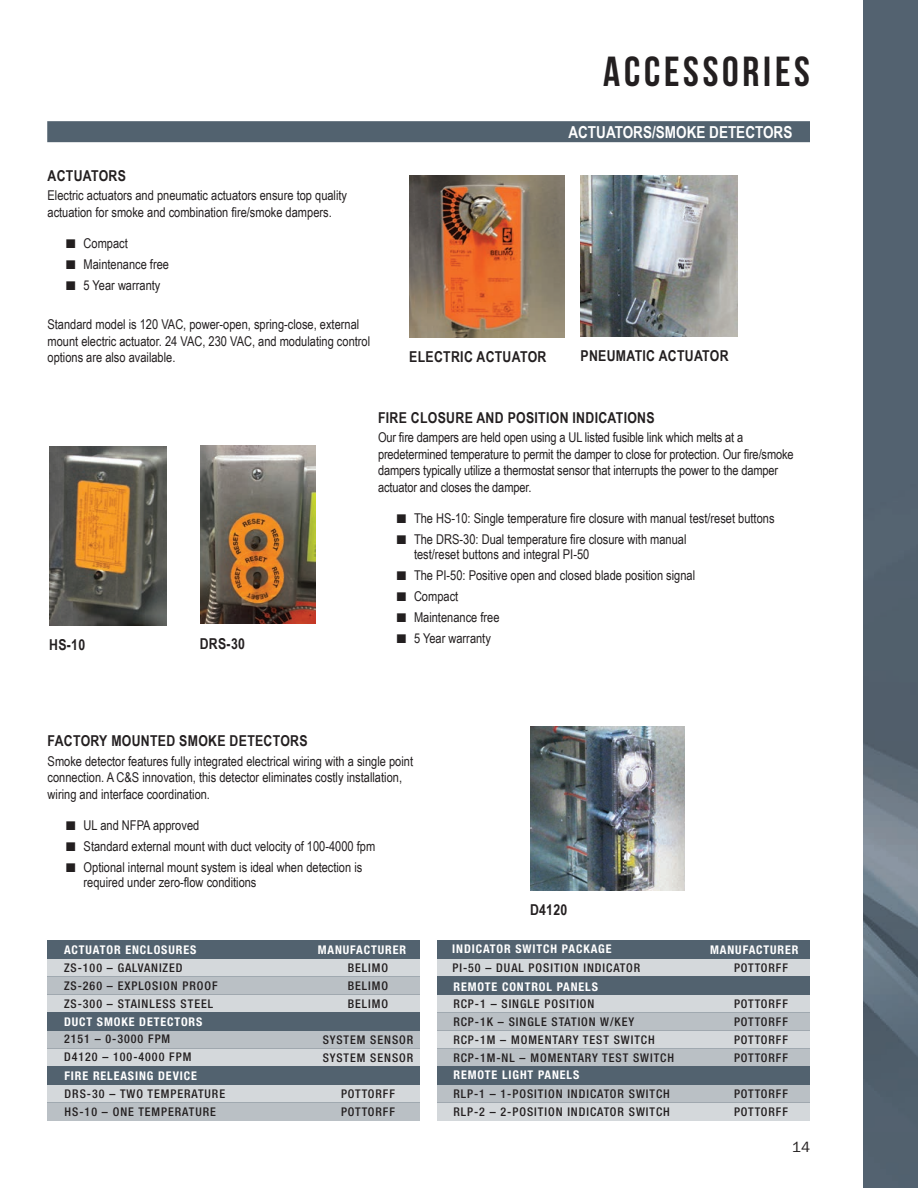
<style>
.page{position:relative;width:918px;height:1188px;background:#fff}
.page>*{position:absolute;margin:0;border:0;box-sizing:border-box;transform-origin:0 0}
.page_header{font:700 42px "Bebas Neue";letter-spacing:.09em;color:#231f20}
.product_header{font:700 16.5px "Arial Narrow";color:#fff}
.copy-subhead{font:700 15px "Arial Narrow";letter-spacing:.02em;color:#231f20}
.t1{font:15px "ITC Franklin Gothic Std";color:#231f20}
.Copy{font:13.5px/16.5px "Arial Narrow";color:#231f20}
.t2{font:500 condensed 12px/18px "Helvetica Neue LT Std";letter-spacing:.08em;color:#231f20}
.t3{font:700 condensed 12px "Helvetica Neue LT Std";letter-spacing:.075em;color:#fff}
</style>
<div class="page">
<img style="left:864px;top:0;width:54px;height:1188px">
<img style="left:580px;top:176px;width:157px;height:160px">
<img style="left:530px;top:727px;width:155px;height:164px">
<img style="left:49px;top:447px;width:118px;height:178px">
<img style="left:409px;top:176px;width:156px;height:162px">
<div style="left:47px;top:121px;width:763px;height:21px;background:#52626f"></div>
<div style="left:47px;top:958px;width:372px;height:18px;background:#d4d8db"></div>
<div style="left:47px;top:976px;width:372px;height:18px;background:#bac0c5"></div>
<div style="left:47px;top:994px;width:372px;height:18px;background:#d4d8db"></div>
<div style="left:47px;top:1012px;width:372px;height:18px;background:#52626f"></div>
<div style="left:47px;top:1084px;width:372px;height:18px;background:#d4d8db"></div>
<div style="left:47px;top:1102px;width:372px;height:18px;background:#bac0c5"></div>
<div style="left:437px;top:940px;width:372px;height:18px;background:#52626f"></div>
<div style="left:437px;top:958px;width:372px;height:18px;background:#d4d8db"></div>
<div style="left:437px;top:994px;width:372px;height:18px;background:#d4d8db"></div>
<div style="left:437px;top:1012px;width:372px;height:18px;background:#bac0c5"></div>
<div style="left:437px;top:1030px;width:372px;height:18px;background:#d4d8db"></div>
<div style="left:437px;top:1048px;width:372px;height:18px;background:#bac0c5"></div>
<div style="left:47px;top:1030px;width:372px;height:18px;background:#bac0c5"></div>
<div style="left:47px;top:1048px;width:372px;height:18px;background:#d4d8db"></div>
<div style="left:437px;top:1066px;width:372px;height:18px;background:#52626f"></div>
<div style="left:437px;top:1084px;width:372px;height:18px;background:#bac0c5"></div>
<div style="left:437px;top:1102px;width:372px;height:18px;background:#d4d8db"></div>
<div style="left:47px;top:940px;width:372px;height:18px;background:#52626f"></div>
<div style="left:47px;top:1066px;width:372px;height:18px;background:#52626f"></div>
<div style="left:437px;top:976px;width:372px;height:18px;background:#52626f"></div>
<img style="left:200px;top:446px;width:116px;height:178px">
<p class="copy-subhead" style="left:48px;top:164px;width:80px">ACTUATORS</p>
<p class="Copy" style="left:48px;top:187px;width:301px">Electric actuators and pneumatic actuators ensure top quality actuation for smoke and combination fire/smoke dampers.</p>
<p class="Copy" style="left:84px;top:235px;width:46px">Compact</p>
<p class="Copy" style="left:84px;top:256px;width:87px">Maintenance free</p>
<p class="Copy" style="left:84px;top:277px;width:78px">5 Year warranty</p>
<p class="Copy" style="left:48px;top:316px;width:324px">Standard model is 120 VAC, power-open, spring-close, external mount electric actuator. 24 VAC, 230 VAC, and modulating control options are also available.</p>
<p class="page_header" style="left:603px;top:48px;width:208px">ACCESSORIES</p>
<p class="product_header" style="left:568px;top:119px;width:226px">ACTUATORS/SMOKE DETECTORS</p>
<p class="copy-subhead" style="left:409px;top:346px;width:139px">ELECTRIC ACTUATOR</p>
<p class="copy-subhead" style="left:580px;top:344px;width:150px">PNEUMATIC ACTUATOR</p>
<p class="copy-subhead" style="left:49px;top:633px;width:38px">HS-10</p>
<p class="copy-subhead" style="left:200px;top:632px;width:47px">DRS-30</p>
<p class="copy-subhead" style="left:378px;top:406px;width:278px">FIRE CLOSURE AND POSITION INDICATIONS</p>
<p class="Copy" style="left:378px;top:429px;width:417px">Our fire dampers are held open using a UL listed fusible link which melts at a predetermined temperature to permit the damper to close for protection. Our fire/smoke dampers typically utilize a thermostat sensor that interrupts the power to the damper actuator and closes the damper.</p>
<p class="Copy" style="left:414px;top:510px;width:362px">The HS-10: Single temperature fire closure with manual test/reset buttons</p>
<p class="Copy" style="left:414px;top:531px;width:274px;line-height:15px">The DRS-30: Dual temperature fire closure with manual test/reset buttons and integral PI-50</p>
<p class="Copy" style="left:414px;top:567px;width:283px">The PI-50: Positive open and closed blade position signal</p>
<p class="Copy" style="left:414px;top:588px;width:46px">Compact</p>
<p class="Copy" style="left:414px;top:609px;width:87px">Maintenance free</p>
<p class="Copy" style="left:414px;top:630px;width:78px">5 Year warranty</p>
<p class="copy-subhead" style="left:48px;top:730px;width:262px">FACTORY MOUNTED SMOKE DETECTORS</p>
<p class="Copy" style="left:48px;top:752px;width:367px">Smoke detector features fully integrated electrical wiring with a single point connection. A C&amp;S innovation, this detector eliminates costly installation, wiring and interface coordination.</p>
<p class="Copy" style="left:84px;top:817px;width:117px">UL and NFPA approved</p>
<p class="Copy" style="left:84px;top:838px;width:293px">Standard external mount with duct velocity of 100-4000 fpm</p>
<p class="Copy" style="left:84px;top:860px;width:280px;line-height:15px">Optional internal mount system is ideal when detection is required under zero-flow conditions</p>
<p class="copy-subhead" style="left:530px;top:899px;width:39px">D4120</p>
<p class="t3" style="left:452px;top:942px;width:161px">INDICATOR SWITCH PACKAGE</p>
<p class="t3" style="left:64px;top:942px;width:134px">ACTUATOR ENCLOSURES</p>
<p class="t3" style="left:318px;top:942px;width:90px">MANUFACTURER</p>
<p class="t3" style="left:710px;top:942px;width:90px">MANUFACTURER</p>
<p class="t2" style="left:64px;top:958px;width:155px">ZS-100 – GALVANIZED<br>ZS-260 – EXPLOSION PROOF<br>ZS-300 – STAINLESS STEEL</p>
<p class="t2" style="left:348px;top:958px;width:42px;text-align:justify">BELIMO BELIMO BELIMO</p>
<p class="t2" style="left:323px;top:1030px;width:92px">SYSTEM SENSOR<br>SYSTEM SENSOR</p>
<p class="t2" style="left:341px;top:1084px;width:56px">POTTORFF<br>POTTORFF</p>
<p class="t3" style="left:64px;top:1014px;width:140px">DUCT SMOKE DETECTORS</p>
<p class="t2" style="left:64px;top:1030px;width:129px">2151 – 0-3000 FPM<br>D4120 – 100-4000 FPM</p>
<p class="t3" style="left:65px;top:1069px;width:134px">FIRE RELEASING DEVICE</p>
<p class="t2" style="left:65px;top:1084px;width:162px">DRS-30 – TWO TEMPERATURE<br>HS-10 – ONE TEMPERATURE</p>
<p class="t2" style="left:452px;top:958px;width:189px">PI-50 – DUAL POSITION INDICATOR</p>
<p class="t3" style="left:454px;top:979px;width:146px">REMOTE CONTROL PANELS</p>
<p class="t2" style="left:453px;top:994px;width:222px">RCP-1 – SINGLE POSITION<br>RCP-1K – SINGLE STATION W/KEY<br>RCP-1M – MOMENTARY TEST SWITCH<br>RCP-1M-NL – MOMENTARY TEST SWITCH</p>
<p class="t2" style="left:453px;top:1085px;width:218px">RLP-1 – 1-POSITION INDICATOR SWITCH<br>RLP-2 – 2-POSITION INDICATOR SWITCH</p>
<p class="t3" style="left:454px;top:1068px;width:127px">REMOTE LIGHT PANELS</p>
<p class="t2" style="left:734px;top:958px;width:56px">POTTORFF</p>
<p class="t2" style="left:734px;top:994px;width:56px;text-align:justify">POTTORFF POTTORFF POTTORFF POTTORFF</p>
<p class="t2" style="left:734px;top:1084px;width:56px">POTTORFF<br>POTTORFF</p>
<p class="t1" style="left:792px;top:1138px;width:19px">14</p>
</div>
